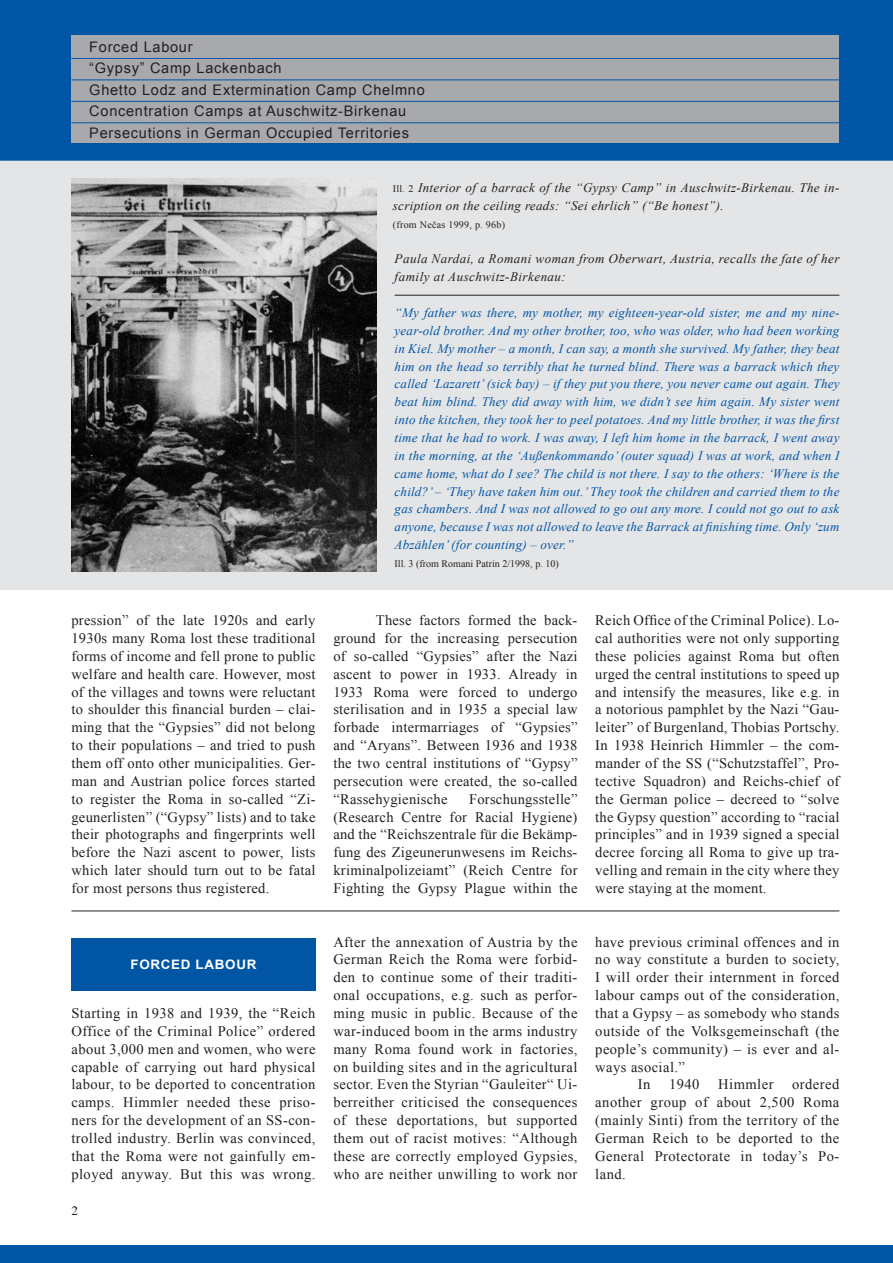
<style>
.page{position:relative;width:893px;height:1263px;background:#fff}
.page>*{position:absolute;margin:0;border:0;box-sizing:border-box;transform-origin:0 0}
.t1{font:14.55px/17.9px "Times New Roman";letter-spacing:.03em;color:#231f20;text-align:justify}
.t2{font:14.55px "Arial";letter-spacing:.05em;color:#231f20}
.t3{font:italic 13.05px/17.9px "Times New Roman";letter-spacing:.015em;color:#0155a5;text-align:justify}
.t4{font:italic 13.05px/17.9px "Times New Roman";letter-spacing:.025em;color:#231f20}
.t5{font:700 13.05px "Arial";letter-spacing:.05em;color:#fff}
.t6{font:13.05px "Times";color:#231f20}
.t7{font:10.05px "Times New Roman";color:#231f20}
.t8{font:10.05px "Times New Roman";letter-spacing:.025em;color:#231f20}
.s1{font-style:normal;font-size:10.05px}
</style>
<div class="page">
<div style="left:0;top:0;width:893px;height:161px;background:#0155a5"></div>
<div style="left:0;top:161px;width:893px;height:428px;background:#e4e5e7"></div>
<div style="left:0;top:1245px;width:893px;height:18px;background:#0155a5"></div>
<hr style="left:71px;top:911px;width:768px;height:1px;background:#231f20">
<div style="left:71px;top:36px;width:768px;height:107px;background:#a8a9ad"></div>
<hr style="left:71px;top:58px;width:768px;height:1px;background:#0155a5">
<hr style="left:71px;top:80px;width:768px;height:1px;background:#0155a5">
<hr style="left:71px;top:101px;width:768px;height:1px;background:#0155a5">
<hr style="left:71px;top:122px;width:768px;height:1px;background:#0155a5">
<hr style="left:395px;top:295px;width:444px;height:1px;background:#231f20">
<img style="left:71px;top:179px;width:305px;height:392px">
<div style="left:71px;top:938px;width:244px;height:53px;background:#0155a5"></div>
<p class="t2" style="left:89px;top:37px;width:105px">Forced Labour</p>
<p class="t2" style="left:89px;top:59px;width:194px">“Gypsy” Camp Lackenbach</p>
<p class="t2" style="left:89px;top:80px;width:337px">Ghetto Lodz and Extermination Camp Chelmno</p>
<p class="t2" style="left:89px;top:101px;width:318px">Concentration Camps at Auschwitz-Birkenau</p>
<p class="t2" style="left:89px;top:123px;width:321px">Persecutions in German Occupied Territories</p>
<p class="t4" style="left:393px;top:178px;width:448px"><span class="s1">Ill. 2</span> Interior of a barrack of the “Gypsy Camp” in Auschwitz-Birkenau. The in&shy;scription on the ceiling reads: “Sei ehrlich” (“Be honest”).</p>
<p class="t8" style="left:393px;top:218px;width:114px">(from Nečas 1999, p. 96b)</p>
<p class="t4" style="left:395px;top:250px;width:446px">Paula Nardai, a Romani woman from Oberwart, Austria, recalls the fate of her family at Auschwitz-Birkenau:</p>
<p class="t3" style="left:395px;top:303px;width:446px">“My father was there, my mother, my eighteen-year-old sister, me and my nine&shy;year-old brother. And my other brother, too, who was older, who had been working in Kiel. My mother – a month, I can say, a month she survived. My father, they beat him on the head so terribly that he turned blind. There was a barrack which they called ‘Lazarett’ (sick bay) – if they put you there, you never came out again. They beat him blind. They did away with him, we didn’t see him again. My sister went into the kitchen, they took her to peel potatoes. And my little brother, it was the first time that he had to work. I was away, I left him home in the barrack, I went away in the morning, at the ‘Außenkommando’ (outer squad) I was at work, and when I came home, what do I see? The child is not there. I say to the others: ‘Where is the child?’ – ‘They have taken him out.’ They took the children and carried them to the gas chambers. And I was not allowed to go out any more. I could not go out to ask anyone, because I was not allowed to leave the Barrack at finishing time. Only ‘zum Abzählen’ (for counting) – over.”</p>
<p class="t7" style="left:395px;top:557px;width:166px">Ill. 3 (from Romani Patrin 2/1998, p. 10)</p>
<p class="t1" style="left:71px;top:611px;width:246px">pression” of the late 1920s and early 1930s many Roma lost these traditional forms of income and fell prone to public welfare and health care. However, most of the villages and towns were reluctant to shoulder this financial burden – clai&shy;ming that the “Gypsies” did not belong to their populations – and tried to push them off onto other municipalities. Ger&shy;man and Austrian police forces started to register the Roma in so-called “Zi&shy;geunerlisten” (“Gypsy” lists) and to take their photographs and fingerprints well before the Nazi ascent to power, lists which later should turn out to be fatal for most persons thus registered.</p>
<p class="t1" style="left:333px;top:611px;width:246px;text-indent:43px">These factors formed the back&shy;ground for the increasing persecution of so-called “Gypsies” after the Nazi ascent to power in 1933. Already in 1933 Roma were forced to undergo sterilisation and in 1935 a special law forbade intermarriages of “Gypsies” and “Aryans”. Between 1936 and 1938 the two central institutions of “Gypsy” persecution were created, the so-called “Rassehygienische</p>
<p class="t1" style="left:333px;top:790px;width:246px;text-indent:136px">Forschungsstelle” (Research Centre for Racial Hygiene) and the “Reichszentrale für die Bekämp&shy;fung des Zigeunerunwesens im Reichs&shy;kriminalpolizeiamt” (Reich Centre for Fighting the Gypsy Plague within the</p>
<p class="t1" style="left:595px;top:611px;width:246px">Reich Office of the Criminal Police). Lo&shy;cal authorities were not only supporting these policies against Roma but often urged the central institutions to speed up and intensify the measures, like e.g. in a notorious pamphlet by the Nazi “Gau&shy;leiter” of Burgenland, Thobias Portschy.<br>In 1938 Heinrich Himmler – the com&shy;mander of the SS (“Schutzstaffel”, Pro&shy;tective Squadron) and Reichs-chief of the German police – decreed to “solve the Gypsy question” according to “racial principles” and in 1939 signed a special decree forcing all Roma to give up tra&shy;velling and remain in the city where they were staying at the moment.</p>
<p class="t5" style="left:131px;top:956px;width:127px">FORCED LABOUR</p>
<p class="t1" style="left:71px;top:1004px;width:246px">Starting in 1938 and 1939, the “Reich Office of the Criminal Police” ordered about 3,000 men and women, who were capable of carrying out hard physical labour, to be deported to concentration camps. Himmler needed these priso&shy;ners for the development of an SS-con&shy;trolled industry. Berlin was convinced, that the Roma were not gainfully em&shy;ployed anyway. But this was wrong.</p>
<p class="t6" style="left:71px;top:1203px;width:8px">2</p>
<p class="t1" style="left:333px;top:932px;width:246px">After the annexation of Austria by the German Reich the Roma were forbid&shy;den to continue some of their traditi&shy;onal occupations, e.g. such as perfor&shy;ming music in public. Because of the war-induced boom in the arms industry many Roma found work in factories, on building sites and in the agricultural sector. Even the Styrian “Gauleiter“ Ui&shy;berreither criticised the consequences of these deportations, but supported them out of racist motives: “Although these are correctly employed Gypsies, who are neither unwilling to work nor</p>
<p class="t1" style="left:595px;top:932px;width:246px">have previous criminal offences and in no way constitute a burden to society, I will order their internment in forced labour camps out of the consideration, that a Gypsy – as somebody who stands outside of the Volksgemeinschaft (the people’s community) – is ever and al&shy;ways asocial.”</p>
<p class="t1" style="left:595px;top:1075px;width:246px;text-indent:197px">ordered another group of about 2,500 Roma (mainly Sinti) from the territory of the German Reich to be deported to the General Protectorate in today’s Po&shy;land.</p>
<p class="t1" style="left:638px;top:1075px;width:14px">In</p>
<p class="t1" style="left:669px;top:1075px;width:32px">1940</p>
<p class="t1" style="left:718px;top:1075px;width:57px">Himmler</p>
</div>
